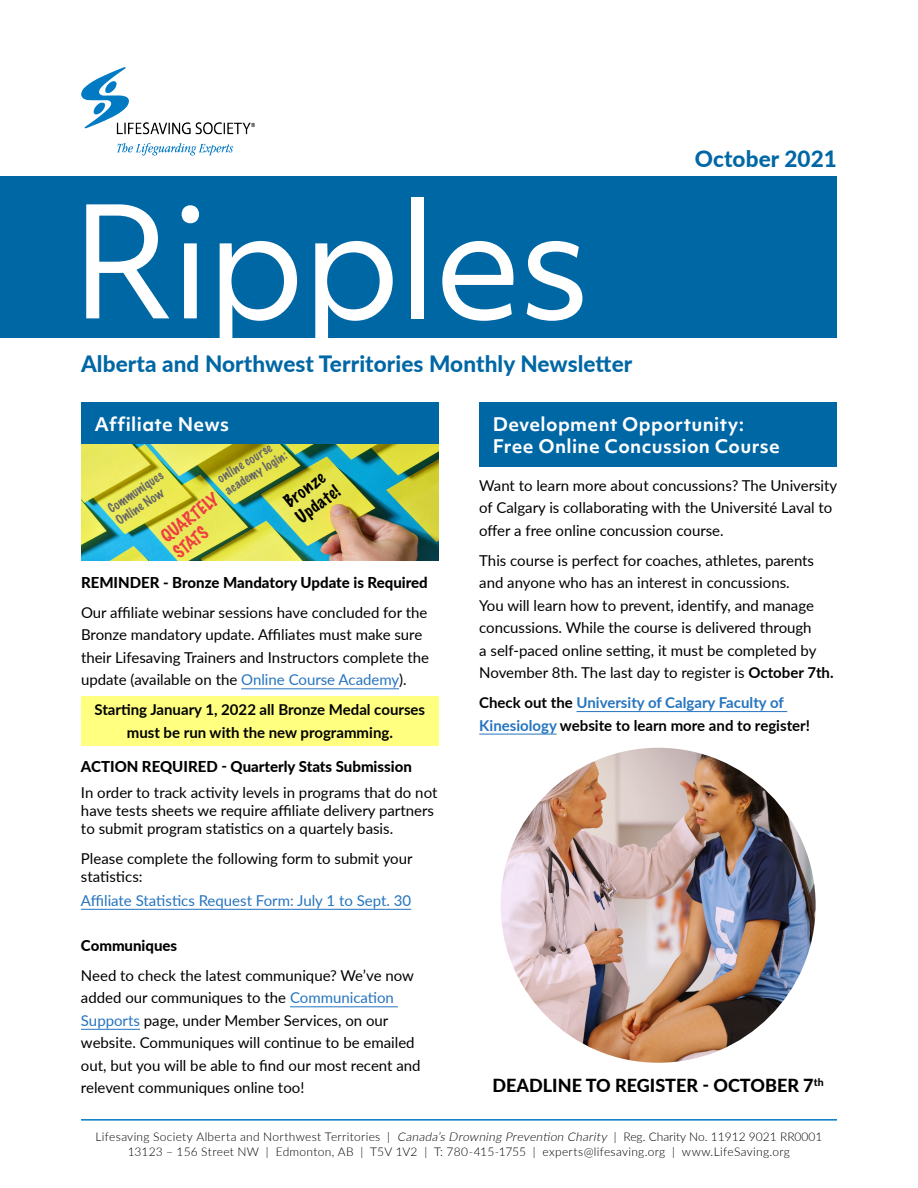
<style>
.page{position:relative;width:918px;height:1188px;background:#fff}
.page>*{position:absolute;margin:0;border:0;box-sizing:border-box;transform-origin:0 0}
.t1{font:150px "Objektiv Mk 1";letter-spacing:-.025em;color:#fff}
.t2{font:800 22.5px "Lato";letter-spacing:.005em;color:#0067a5}
.t3{font:700 18px/22.5px "Objektiv Mk 1";letter-spacing:.02em;color:#fff}
.t4{font:800 18px "Lato";color:#000}
.t5{font:100 16.5px/19.8px "Marker Felt";color:#000}
.t6{font:100 16.5px/19.6px "Marker Felt";color:#ef3e42}
.t7{font:15px/22.5px "Lato";color:#000}
.t8{font:700 15px/22.5px "Lato";color:#000;text-align:center}
.t9{font:800 15px "Lato";color:#000}
.t10{font:15px "Lato";color:#2574bf}
.t11{font:300 12px/15px "Lato";letter-spacing:.02em;color:#000;text-align:center}
.t12{font:100 12px/14.4px "Marker Felt";color:#666}
.s1{color:#2574bf}
.s2{font-weight:700}
.s3{font-style:italic}
</style>
<div class="page">
<hr style="left:81px;top:1119px;width:756px;height:2px;background:#0079c1">
<div style="left:81px;top:696px;width:358px;height:50px;background:#ffff80"></div>
<hr style="left:241px;top:688px;width:158px;height:1px;background:#2574bf">
<hr style="left:81px;top:909px;width:330px;height:1px;background:#2574bf">
<hr style="left:290px;top:1006px;width:108px;height:1px;background:#2574bf">
<hr style="left:81px;top:1029px;width:59px;height:1px;background:#2574bf">
<div style="left:81px;top:403px;width:358px;height:41px;background:#0067a5"></div>
<div style="left:0;top:176px;width:837px;height:162px;background:#0067a5"></div>
<img style="left:81px;top:67px;width:173px;height:88px">
<img style="left:81px;top:444px;width:358px;height:117px">
<hr style="left:577px;top:711px;width:210px;height:1px;background:#2574bf">
<hr style="left:479px;top:734px;width:78px;height:1px;background:#2574bf">
<div style="left:479px;top:403px;width:358px;height:64px;background:#0067a5"></div>
<img style="left:501px;top:748px;width:315px;height:315px;border-radius:158px">
<h1 class="t1" style="left:70px;top:158px;width:520px">Ripples</h1>
<h2 class="t2" style="left:81px;top:347px;width:553px">Alberta and Northwest Territories Monthly Newsletter</h2>
<h2 class="t2" style="left:695px;top:142px;width:144px">October 2021</h2>
<p class="t3" style="left:94px;top:412px;width:136px">Affiliate News</p>
<p class="t12" style="left:215px;top:473px;width:72px;rotate:-32deg">online course academy login:</p>
<p class="t12" style="left:105px;top:503px;width:65px;rotate:-34deg">Communiques<br>Online Now</p>
<p class="t5" style="left:280px;top:495px;width:51px;rotate:-37deg">Bronze<br>Update!</p>
<p class="t6" style="left:157px;top:530px;width:69px;rotate:-38deg">QUARTELY<br>STATS</p>
<p class="t9" style="left:81px;top:571px;width:348px">REMINDER - Bronze Mandatory Update is Required</p>
<p class="t7" style="left:81px;top:600px;width:350px">Our affiliate webinar sessions have concluded for the Bronze mandatory update. Affiliates must make sure their Lifesaving Trainers and Instructors complete the update (available on the <span class="s1">Online Course Academy</span>).</p>
<p class="t8" style="left:94px;top:698px;width:332px">Starting January 1, 2022 all Bronze Medal courses must be run with the new programming.</p>
<p class="t9" style="left:81px;top:756px;width:332px">ACTION REQUIRED - Quarterly Stats Submission</p>
<p class="t7" style="left:81px;top:783px;width:358px;line-height:18px">In order to track activity levels in programs that do not have tests sheets we require affiliate delivery partners to submit program statistics on a quartely basis.</p>
<p class="t7" style="left:81px;top:849px;width:333px;line-height:18px">Please complete the following form to submit your statistics:</p>
<p class="t10" style="left:81px;top:890px;width:332px">Affiliate Statistics Request Form: July 1 to Sept. 30</p>
<p class="t9" style="left:81px;top:934px;width:98px">Communiques</p>
<p class="t7" style="left:81px;top:963px;width:341px">Need to check the latest communique? We’ve now added our communiques to the <span class="s1">Communication Supports</span> page, under Member Services, on our website. Communiques will continue to be emailed out, but you will be able to find our most recent and relevent communiques online too!</p>
<p class="t3" style="left:493px;top:412px;width:289px">Development Opportunity:<br>Free Online Concussion Course</p>
<p class="t7" style="left:479px;top:473px;width:360px">Want to learn more about concussions? The University of Calgary is collaborating with the Université Laval to offer a free online concussion course.</p>
<p class="t7" style="left:479px;top:548px;width:356px">This course is perfect for coaches, athletes, parents and anyone who has an interest in concussions.<br>You will learn how to prevent, identify, and manage concussions. While the course is delivered through<br>a self-paced online setting, it must be completed by November 8th. The last day to register is <span class="s2">October 7th.</span></p>
<p class="t8" style="left:479px;top:691px;width:332px;text-align:left">Check out the <span class="s1">University of Calgary Faculty of<br>Kinesiology</span> website to learn more and to register!</p>
<p class="t4" style="left:493px;top:1072px;width:333px">DEADLINE TO REGISTER - OCTOBER 7<sup>th</sup></p>
<p class="t11" style="left:95px;top:1129px;width:729px">Lifesaving Society Alberta and Northwest Territories | <span class="s3">Canada’s Drowning Prevention Charity</span> | Reg. Charity No. 11912 9021 RR0001<br>13123 – 156 Street NW | Edmonton, AB | T5V 1V2 | T: 780-415-1755 | experts@lifesaving.org | www.LifeSaving.org</p>
</div>
